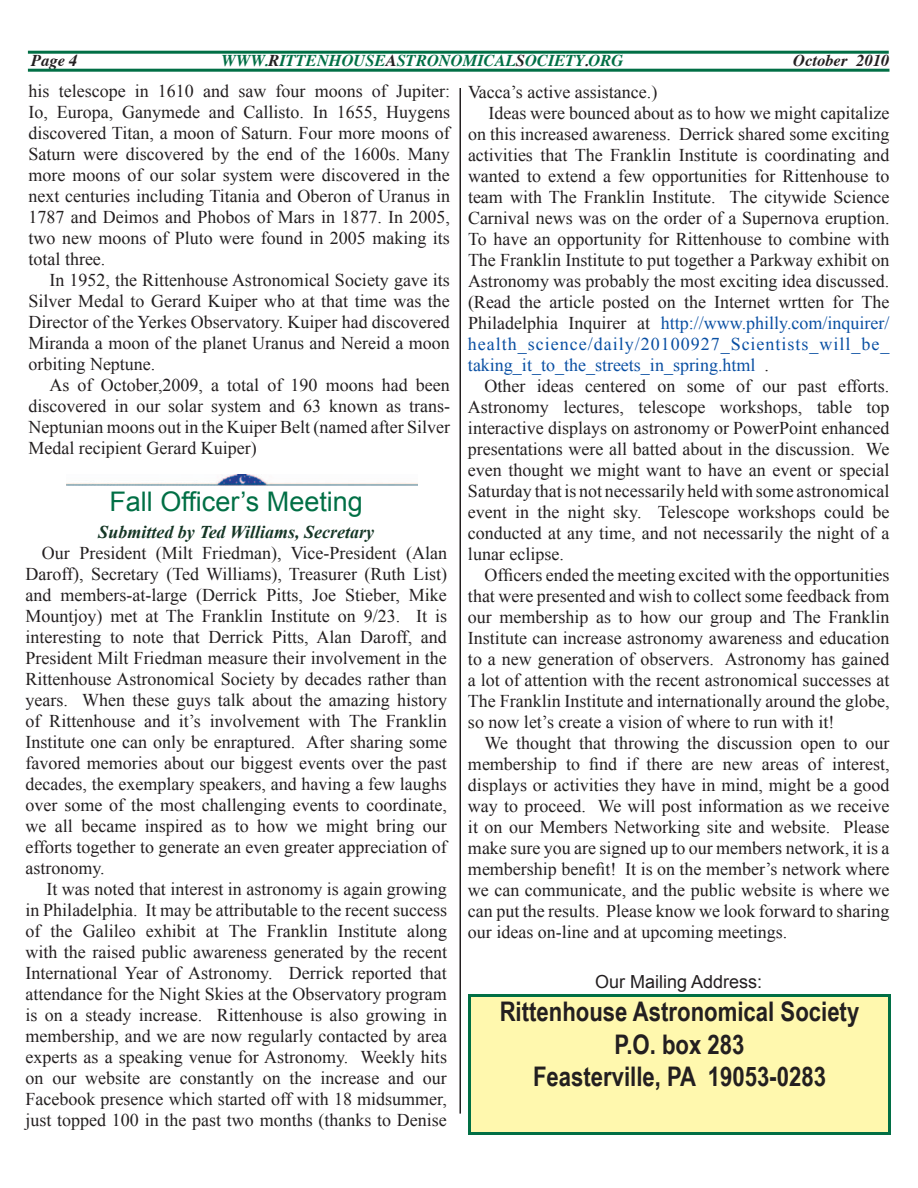
<style>
.page{position:relative;width:918px;height:1188px;background:#fff}
.page>*{position:absolute;margin:0;border:0;box-sizing:border-box;transform-origin:0 0}
.t1{font:700 27px/32.4px "Arial Narrow";color:#231f20;text-align:center}
.t2{font:27px "Arial";color:#016f45}
.t3{font:18px/21px "Times New Roman";color:#231f20;text-align:justify}
.t4{font:18px "Times New Roman";color:#094fa3}
.t5{font:18px "Times New Roman";letter-spacing:.055em;color:#094fa3}
.t6{font:italic 700 18px "Times New Roman";color:#163726}
.t7{font:18px "Arial";color:#231f20}
.t8{font:italic 700 16.5px "Times";color:#016f45}
.t9{font:italic 700 16.5px "Times";color:#231f20}
.s1{color:#231f20}
</style>
<div class="page">
<hr style="left:28px;top:51px;width:861px;height:3px;background:#016f45">
<hr style="left:28px;top:69px;width:861px;height:3px;background:#016f45">
<hr style="left:460px;top:88px;width:1px;height:1026px;background:#231f20">
<div style="left:469px;top:996px;width:420px;height:138px;background:#fff8ae"></div>
<hr style="left:468px;top:994px;width:423px;height:3px;background:#016f45">
<hr style="left:468px;top:997px;width:3px;height:135px;background:#016f45">
<hr style="left:888px;top:997px;width:3px;height:135px;background:#016f45">
<hr style="left:468px;top:1132px;width:423px;height:3px;background:#016f45">
<img style="left:67px;top:475px;width:351px;height:10px">
<p class="t9" style="left:31px;top:45px;width:48px">Page 4</p>
<p class="t8" style="left:221px;top:45px;width:403px">WWW.<span class="s1">R</span>ITTENHOUSE<span class="s1">A</span>STRONOMICAL<span class="s1">S</span>OCIETY<span class="s1">.</span>ORG</p>
<p class="t9" style="left:793px;top:45px;width:98px">October 2010</p>
<p class="t3" style="left:28px;top:80px;width:423px">his telescope in 1610 and saw four moons of Jupiter:<br>Io, Europa, Ganymede and Callisto. In 1655, Huygens discovered Titan, a moon of Saturn. Four more moons of Saturn were discovered by the end of the 1600s. Many more moons of our solar system were discovered in the next centuries including Titania and Oberon of Uranus in 1787 and Deimos and Phobos of Mars in 1877. In 2005, two new moons of Pluto were found in 2005 making its total three.</p>
<p class="t3" style="left:28px;top:269px;width:423px;text-indent:21px">In 1952, the Rittenhouse Astronomical Society gave its Silver Medal to Gerard Kuiper who at that time was the Director of the Yerkes Observatory. Kuiper had discovered Miranda a moon of the planet Uranus and Nereid a moon orbiting Neptune.</p>
<p class="t3" style="left:28px;top:374px;width:423px;text-indent:21px">As of October,2009, a total of 190 moons had been discovered in our solar system and 63 known as trans-Neptunian moons out in the Kuiper Belt (named after Silver Medal recipient Gerard Kuiper)</p>
<h1 class="t2" style="left:109px;top:484px;width:255px">Fall Officer’s Meeting</h1>
<p class="t6" style="left:98px;top:520px;width:277px">Submitted by Ted Williams, Secretary</p>
<p class="t3" style="left:25px;top:542px;width:423px;text-indent:17px">Our President (Milt Friedman), Vice-President (Alan Daroff), Secretary (Ted Williams), Treasurer (Ruth List) and members-at-large (Derrick Pitts, Joe Stieber, Mike Mountjoy) met at The Franklin Institute on 9/23. It is interesting to note that Derrick Pitts, Alan Daroff, and President Milt Friedman measure their involvement in the Rittenhouse Astronomical Society by decades rather than years. When these guys talk about the amazing history of Rittenhouse and it’s involvement with The Franklin Institute one can only be enraptured. After sharing some favored memories about our biggest events over the past decades, the exemplary speakers, and having a few laughs over some of the most challenging events to coordinate, we all became inspired as to how we might bring our efforts together to generate an even greater appreciation of astronomy.</p>
<p class="t3" style="left:25px;top:878px;width:423px;text-indent:21px">It was noted that interest in astronomy is again growing in Philadelphia. It may be attributable to the recent success of the Galileo exhibit at The Franklin Institute along with the raised public awareness generated by the recent International Year of Astronomy. Derrick reported that attendance for the Night Skies at the Observatory program is on a steady increase. Rittenhouse is also growing in membership, and we are now regularly contacted by area experts as a speaking venue for Astronomy. Weekly hits on our website are constantly on the increase and our Facebook presence which started off with 18 midsummer, just topped 100 in the past two months (thanks to Denise</p>
<p class="t3" style="left:468px;top:81px;width:191px">Vacca’s active assistance.)</p>
<p class="t3" style="left:488px;top:102px;width:403px">Ideas were bounced about as to how we might capitalize</p>
<p class="t3" style="left:468px;top:123px;width:423px">on this increased awareness. Derrick shared some exciting</p>
<p class="t3" style="left:468px;top:144px;width:423px">activities that The Franklin Institute is coordinating and</p>
<p class="t3" style="left:468px;top:165px;width:423px">wanted to extend a few opportunities for Rittenhouse to</p>
<p class="t3" style="left:468px;top:186px;width:423px">team with The Franklin Institute. The citywide Science</p>
<p class="t3" style="left:468px;top:207px;width:423px">Carnival news was on the order of a Supernova eruption.</p>
<p class="t3" style="left:468px;top:228px;width:423px">To have an opportunity for Rittenhouse to combine with</p>
<p class="t3" style="left:468px;top:249px;width:423px">The Franklin Institute to put together a Parkway exhibit on</p>
<p class="t3" style="left:468px;top:270px;width:423px">Astronomy was probably the most exciting idea discussed.</p>
<p class="t3" style="left:468px;top:291px;width:423px">(Read the article posted on the Internet wrtten for The</p>
<p class="t4" style="left:468px;top:311px;width:423px"><span class="s1">Philadelphia Inquirer at</span> http://www.philly.com/inquirer/</p>
<p class="t5" style="left:468px;top:332px;width:423px">health_science/daily/20100927_Scientists_will_be_</p>
<p class="t4" style="left:468px;top:353px;width:302px">taking_it_to_the_streets_in_spring.html <span class="s1">.</span></p>
<p class="t3" style="left:484px;top:375px;width:406px">Other ideas centered on some of our past efforts.</p>
<p class="t3" style="left:468px;top:396px;width:423px">Astronomy lectures, telescope workshops, table top</p>
<p class="t3" style="left:468px;top:417px;width:423px">interactive displays on astronomy or PowerPoint enhanced</p>
<p class="t3" style="left:468px;top:438px;width:423px">presentations were all batted about in the discussion. We</p>
<p class="t3" style="left:468px;top:459px;width:423px">even thought we might want to have an event or special</p>
<p class="t3" style="left:468px;top:480px;width:423px">Saturday that is not necessarily held with some astronomical</p>
<p class="t3" style="left:468px;top:501px;width:423px">event in the night sky. Telescope workshops could be</p>
<p class="t3" style="left:468px;top:522px;width:423px">conducted at any time, and not necessarily the night of a</p>
<p class="t3" style="left:468px;top:543px;width:97px">lunar eclipse.</p>
<p class="t3" style="left:484px;top:564px;width:406px">Officers ended the meeting excited with the opportunities</p>
<p class="t3" style="left:468px;top:585px;width:423px">that were presented and wish to collect some feedback from</p>
<p class="t3" style="left:468px;top:606px;width:423px">our membership as to how our group and The Franklin</p>
<p class="t3" style="left:468px;top:627px;width:423px">Institute can increase astronomy awareness and education</p>
<p class="t3" style="left:468px;top:648px;width:423px">to a new generation of observers. Astronomy has gained</p>
<p class="t3" style="left:468px;top:669px;width:423px">a lot of attention with the recent astronomical successes at</p>
<p class="t3" style="left:468px;top:690px;width:423px">The Franklin Institute and internationally around the globe,</p>
<p class="t3" style="left:468px;top:711px;width:368px">so now let’s create a vision of where to run with it!</p>
<p class="t3" style="left:484px;top:732px;width:407px">We thought that throwing the discussion open to our</p>
<p class="t3" style="left:468px;top:753px;width:423px">membership to find if there are new areas of interest,</p>
<p class="t3" style="left:468px;top:774px;width:423px">displays or activities they have in mind, might be a good</p>
<p class="t3" style="left:468px;top:795px;width:423px">way to proceed. We will post information as we receive</p>
<p class="t3" style="left:468px;top:816px;width:423px">it on our Members Networking site and website. Please</p>
<p class="t3" style="left:468px;top:837px;width:423px">make sure you are signed up to our members network, it is a</p>
<p class="t3" style="left:468px;top:858px;width:423px">membership benefit! It is on the member’s network where</p>
<p class="t3" style="left:468px;top:879px;width:423px">we can communicate, and the public website is where we</p>
<p class="t3" style="left:468px;top:900px;width:423px">can put the results. Please know we look forward to sharing</p>
<p class="t3" style="left:468px;top:921px;width:321px">our ideas on-line and at upcoming meetings.</p>
<p class="t7" style="left:595px;top:970px;width:169px">Our Mailing Address:</p>
<h1 class="t1" style="left:500px;top:994px;width:361px">Rittenhouse Astronomical Society<br>P.O. box 283<br>Feasterville, PA 19053-0283</h1>
</div>
